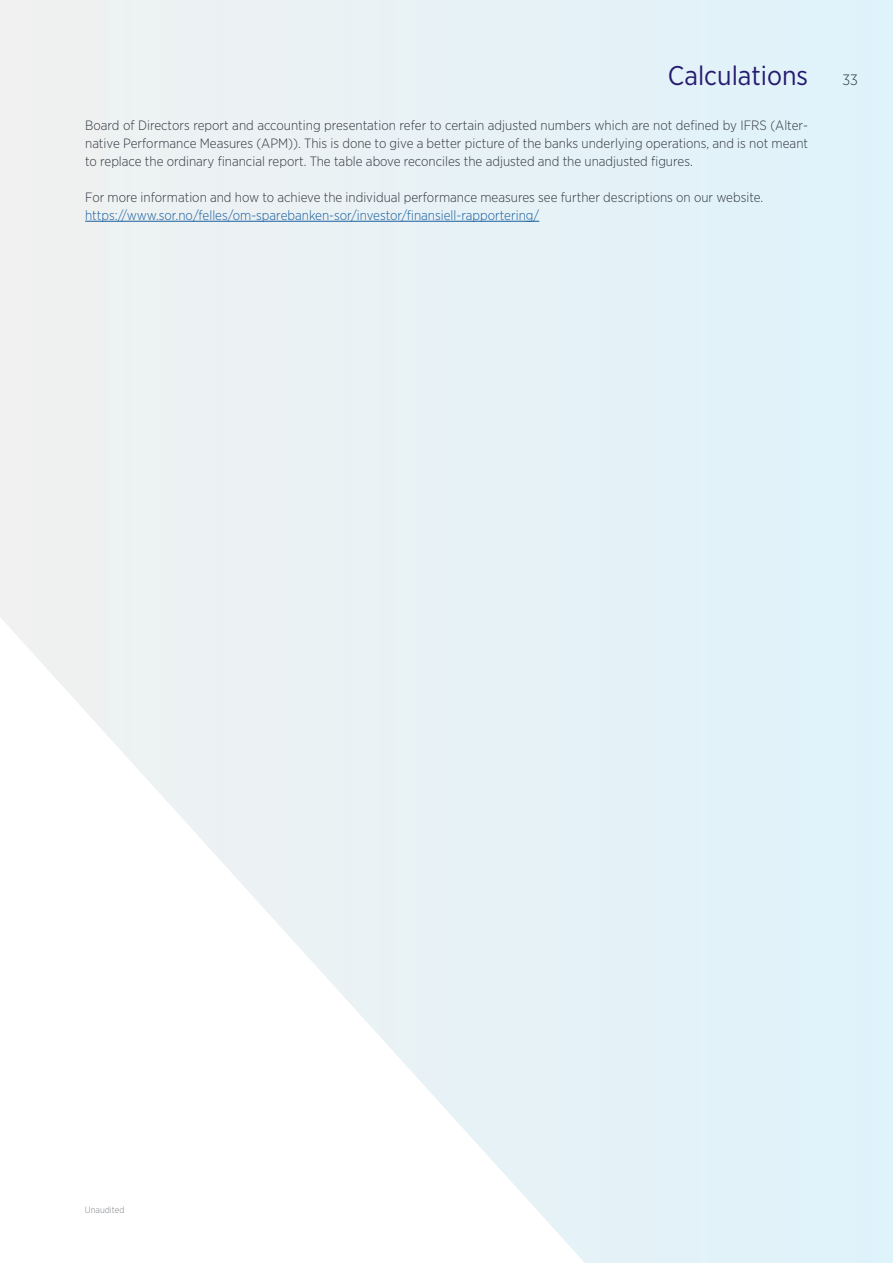
<style>
.page{position:relative;width:893px;height:1263px;background:#e5f2f7}
.page>*{position:absolute;margin:0;border:0;box-sizing:border-box;transform-origin:0 0}
.Heading_på_sider{font:27px "Gotham Narrow";color:#261b6f}
.t1{font:300 15px "Gotham Narrow";color:#323640}
.t2{font:300 13.5px/18px "Gotham Narrow";color:#323640;text-align:justify}
.t3{font:300 13.5px "Gotham Narrow";color:#175d9e}
.t4{font:300 9px "Gotham Narrow";color:#787d83}
</style>
<div class="page">
<svg style="left:0;top:617px;width:585px;height:646px"></svg>
<hr style="left:85px;top:221px;width:454px;height:1px;background:#175d9e">
<p class="Heading_på_sider" style="left:668px;top:59px;width:142px">Calculations</p>
<p class="t2" style="left:85px;top:116px;width:724px">Board of Directors report and accounting presentation refer to certain adjusted numbers which are not defined by IFRS (Alter&shy;native Performance Measures (APM)). This is done to give a better picture of the banks underlying operations, and is not meant to replace the ordinary financial report. The table above reconciles the adjusted and the unadjusted figures.</p>
<p class="t2" style="left:85px;top:188px;width:680px">For more information and how to achieve the individual performance measures see further descriptions on our website.</p>
<p class="t3" style="left:85px;top:207px;width:456px">https://www.sor.no/felles/om-sparebanken-sor/investor/finansiell-rapportering/</p>
<p class="t1" style="left:842px;top:71px;width:17px">33</p>
<p class="t4" style="left:85px;top:1204px;width:41px">Unaudited</p>
</div>
